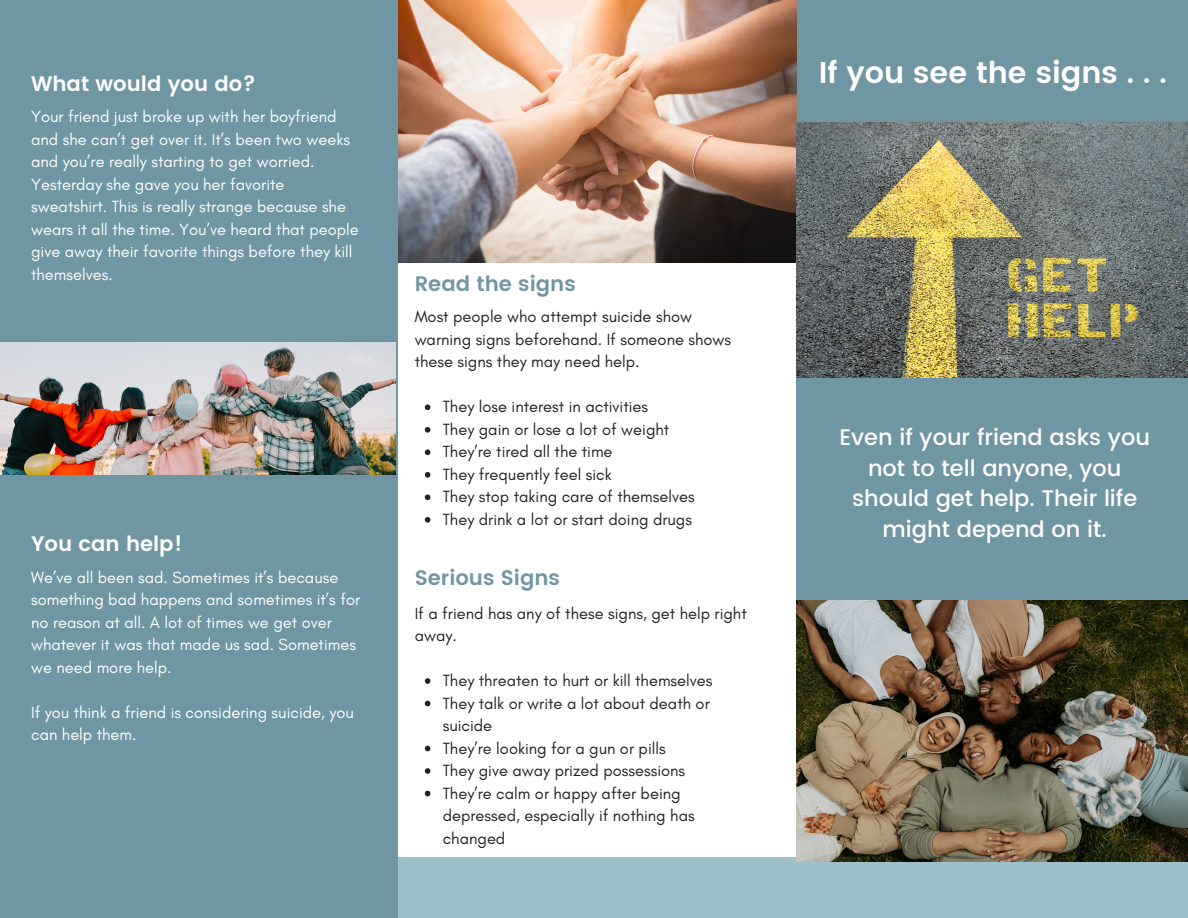
<style>
.page{position:relative;width:1188px;height:918px;background:#fff}
.page>*{position:absolute;margin:0;border:0;box-sizing:border-box;transform-origin:0 0}
.t1{font:600 30px "Poppins";color:#fff}
.t2{font:500 22.5px/30.3px "Poppins";color:#fff;text-align:center}
.t3{font:600 21px "Poppins";color:#fff}
.t4{font:600 21px "Poppins";color:#7096a3}
.t5{font:16.5px/22.5px "Glacial Indifference";color:#222}
.t6{font:16.5px/22.5px "Glacial Indifference";color:#fff}
</style>
<div class="page">
<div style="left:396px;top:857px;width:792px;height:61px;background:#9ec0ca"></div>
<div style="left:0;top:0;width:398px;height:918px;background:#7096a3"></div>
<div style="left:797px;top:0;width:391px;height:855px;background:#7096a3"></div>
<img style="left:0;top:343px;width:396px;height:131px">
<img style="left:398px;top:0;width:398px;height:263px">
<img style="left:797px;top:122px;width:391px;height:255px">
<img style="left:797px;top:601px;width:391px;height:261px">
<svg style="left:425px;top:404px;width:5px;height:6px"></svg>
<svg style="left:425px;top:427px;width:5px;height:6px"></svg>
<svg style="left:425px;top:449px;width:5px;height:6px"></svg>
<svg style="left:425px;top:472px;width:5px;height:6px"></svg>
<svg style="left:425px;top:494px;width:5px;height:6px"></svg>
<svg style="left:425px;top:517px;width:5px;height:6px"></svg>
<svg style="left:425px;top:678px;width:5px;height:6px"></svg>
<svg style="left:425px;top:701px;width:5px;height:5px"></svg>
<svg style="left:425px;top:746px;width:5px;height:5px"></svg>
<svg style="left:425px;top:768px;width:5px;height:6px"></svg>
<svg style="left:425px;top:791px;width:5px;height:5px"></svg>
<p class="t3" style="left:31px;top:71px;width:226px">What would you do?</p>
<p class="t6" style="left:31px;top:105px;width:329px">Your friend just broke up with her boyfriend and she can’t get over it. It’s been two weeks and you’re really starting to get worried.<br>Yesterday she gave you her favorite sweatshirt. This is really strange because she wears it all the time. You’ve heard that people give away their favorite things before they kill themselves.</p>
<p class="t3" style="left:31px;top:532px;width:153px">You can help!</p>
<p class="t6" style="left:31px;top:566px;width:331px">We’ve all been sad. Sometimes it’s because something bad happens and sometimes it’s for no reason at all. A lot of times we get over whatever it was that made us sad. Sometimes we need more help.</p>
<p class="t6" style="left:31px;top:701px;width:324px">If you think a friend is considering suicide, you can help them.</p>
<p class="t4" style="left:415px;top:271px;width:163px">Read the signs</p>
<p class="t5" style="left:415px;top:305px;width:318px">Most people who attempt suicide show warning signs beforehand. If someone shows these signs they may need help.</p>
<p class="t5" style="left:443px;top:395px;width:207px">They lose interest in activities</p>
<p class="t5" style="left:443px;top:418px;width:228px">They gain or lose a lot of weight</p>
<p class="t5" style="left:443px;top:440px;width:171px">They’re tired all the time</p>
<p class="t5" style="left:443px;top:463px;width:171px">They frequently feel sick</p>
<p class="t5" style="left:443px;top:485px;width:253px">They stop taking care of themselves</p>
<p class="t5" style="left:443px;top:508px;width:251px">They drink a lot or start doing drugs</p>
<p class="t4" style="left:415px;top:566px;width:147px">Serious Signs</p>
<p class="t5" style="left:415px;top:602px;width:334px">If a friend has any of these signs, get help right away.</p>
<p class="t5" style="left:443px;top:669px;width:271px">They threaten to hurt or kill themselves</p>
<p class="t5" style="left:443px;top:692px;width:269px">They talk or write a lot about death or suicide</p>
<p class="t5" style="left:443px;top:737px;width:224px">They’re looking for a gun or pills</p>
<p class="t5" style="left:443px;top:759px;width:244px">They give away prized possessions</p>
<p class="t5" style="left:443px;top:782px;width:253px">They’re calm or happy after being depressed, especially if nothing has changed</p>
<p class="t1" style="left:819px;top:55px;width:350px">If you see the signs . . .</p>
<p class="t2" style="left:840px;top:423px;width:312px">Even if your friend asks you not to tell anyone, you should get help. Their life might depend on it.</p>
</div>
